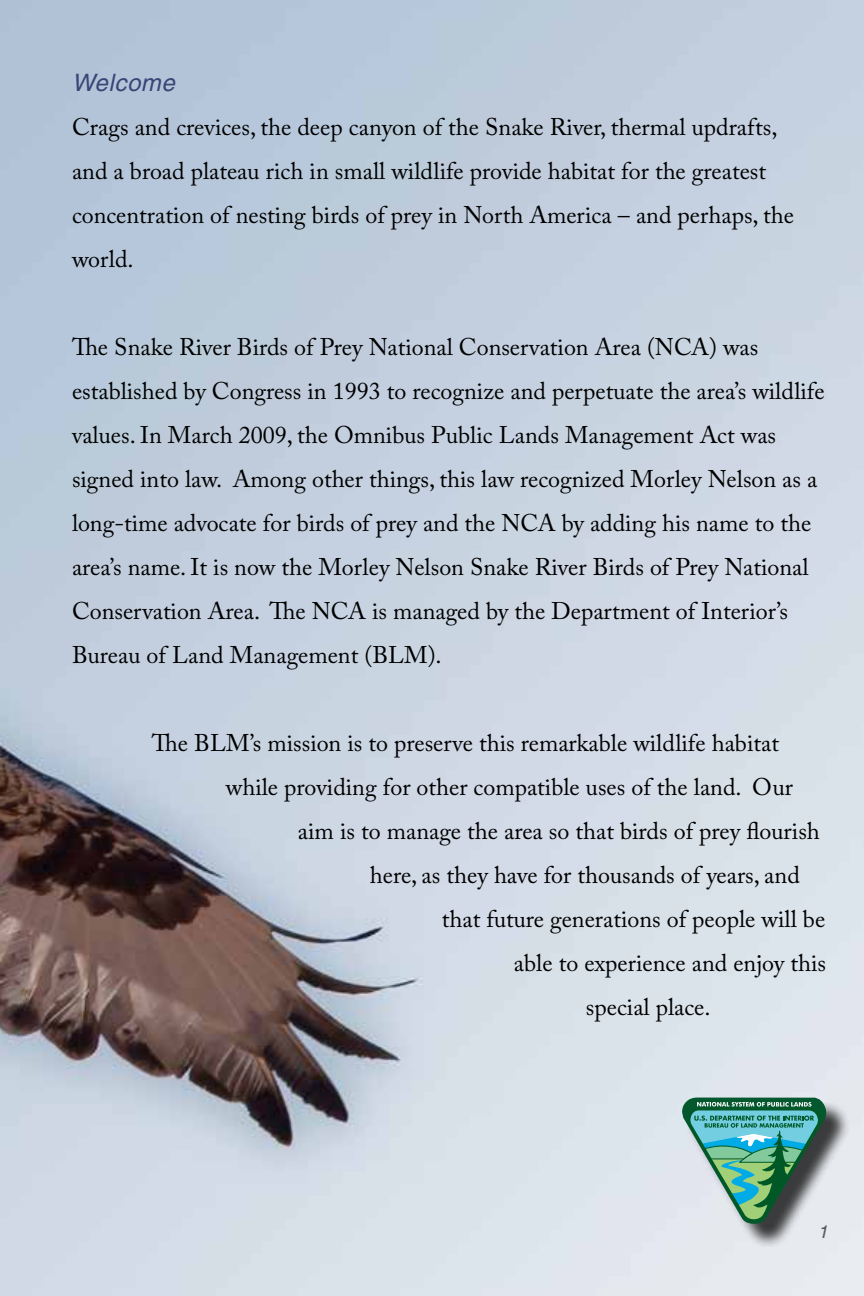
<style>
.page{position:relative;width:864px;height:1296px;background:#fff}
.page>*{position:absolute;margin:0;border:0;box-sizing:border-box;transform-origin:0 0}
.t1{font:24px/44px "Adobe Caslon Pro";color:#000}
.t2{font:italic 24px "Helvetica";letter-spacing:.025em;color:#3a4578}
.t3{font:italic 18px "Helvetica";color:#58595b}
</style>
<div class="page">
<img style="left:0;top:0;width:864px;height:1296px">
<div style="left:686px;top:1101px;width:164px;height:147px;background:#000;opacity:.75"></div>
<svg style="left:680px;top:1098px;width:148px;height:126px;background:#74a99e"></svg>
<p class="t2" style="left:72px;top:69px;width:104px">Welcome</p>
<p class="t1" style="left:72px;top:105px;width:723px">Crags and crevices, the deep canyon of the Snake River, thermal updrafts, and a broad plateau rich in small wildlife provide habitat for the greatest concentration of nesting birds of prey in North America – and perhaps, the world.</p>
<p class="t1" style="left:72px;top:325px;width:754px">The Snake River Birds of Prey National Conservation Area (NCA) was established by Congress in 1993 to recognize and perpetuate the area’s wildlife values. In March 2009, the Omnibus Public Lands Management Act was signed into law. Among other things, this law recognized Morley Nelson as a long-time advocate for birds of prey and the NCA by adding his name to the area’s name. It is now the Morley Nelson Snake River Birds of Prey National Conservation Area. The NCA is managed by the Department of Interior’s Bureau of Land Management (BLM).</p>
<p class="t1" style="left:152px;top:721px;width:629px">The BLM’s mission is to preserve this remarkable wildlife habitat</p>
<p class="t1" style="left:226px;top:765px;width:569px">while providing for other compatible uses of the land. Our</p>
<p class="t1" style="left:298px;top:809px;width:523px">aim is to manage the area so that birds of prey flourish</p>
<p class="t1" style="left:370px;top:853px;width:431px">here, as they have for thousands of years, and</p>
<p class="t1" style="left:442px;top:897px;width:385px">that future generations of people will be</p>
<p class="t1" style="left:514px;top:941px;width:314px">able to experience and enjoy this</p>
<p class="t1" style="left:586px;top:985px;width:126px">special place.</p>
<p class="t3" style="left:818px;top:1221px;width:12px">1</p>
</div>
